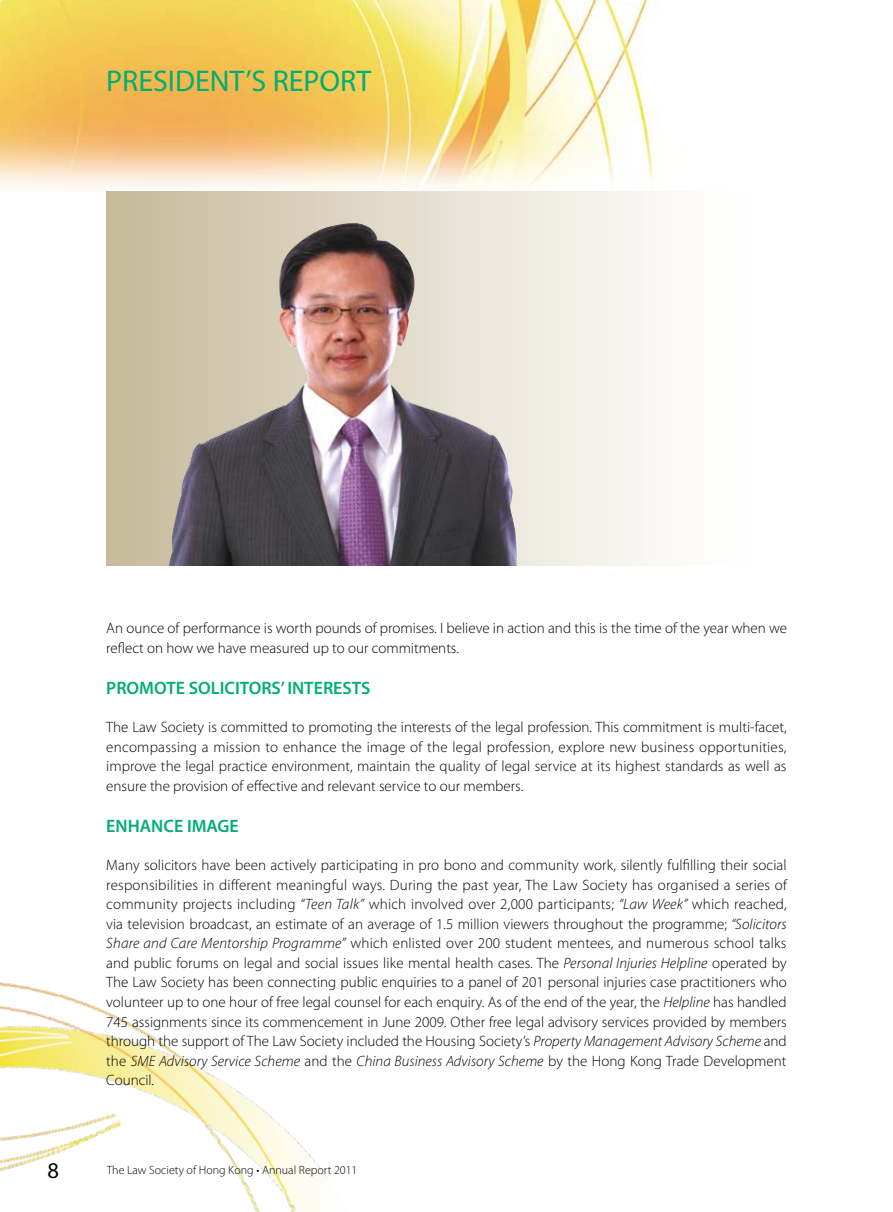
<style>
.page{position:relative;width:893px;height:1212px;background:#fff}
.page>*{position:absolute;margin:0;border:0;box-sizing:border-box;transform-origin:0 0}
.t1{font:30px "Myriad Pro";color:#00ad75}
.t2{font:600 18px "Myriad Pro";color:#00ad75}
.t3{font:300 15px/19.5px "Myriad Pro";color:#000;text-align:justify}
.t4{font:300 12px "Myriad Pro";color:#000}
.s1{font-style:italic}
</style>
<div class="page">
<img style="left:0;top:982px;width:327px;height:230px">
<img style="left:0;top:0;width:660px;height:188px">
<div style="left:107px;top:191px;width:680px;height:375px;background:linear-gradient(to right,#c7bb9d,#fff)"></div>
<img style="left:154px;top:217px;width:377px;height:349px">
<svg style="left:48px;top:1163px;width:10px;height:15px"></svg>
<h1 class="t1" style="left:106px;top:62px;width:267px">PRESIDENT’S REPORT</h1>
<p class="t3" style="left:106px;top:618px;width:682px">An ounce of performance is worth pounds of promises. I believe in action and this is the time of the year when we reflect on how we have measured up to our commitments.</p>
<p class="t2" style="left:106px;top:677px;width:266px">PROMOTE SOLICITORS’ INTERESTS</p>
<p class="t3" style="left:106px;top:717px;width:682px">The Law Society is committed to promoting the interests of the legal profession. This commitment is multi-facet, encompassing a mission to enhance the image of the legal profession, explore new business opportunities, improve the legal practice environment, maintain the quality of legal service at its highest standards as well as ensure the provision of effective and relevant service to our members.</p>
<p class="t2" style="left:106px;top:815px;width:134px">ENHANCE IMAGE</p>
<p class="t3" style="left:106px;top:855px;width:682px">Many solicitors have been actively participating in pro bono and community work, silently fulfilling their social responsibilities in different meaningful ways. During the past year, The Law Society has organised a series of community projects including <span class="s1">“Teen Talk”</span> which involved over 2,000 participants; <span class="s1">“Law Week”</span> which reached, via television broadcast, an estimate of an average of 1.5 million viewers throughout the programme; <span class="s1">“Solicitors Share and Care Mentorship Programme”</span> which enlisted over 200 student mentees, and numerous school talks and public forums on legal and social issues like mental health cases. The <span class="s1">Personal Injuries Helpline</span> operated by The Law Society has been connecting public enquiries to a panel of 201 personal injuries case practitioners who volunteer up to one hour of free legal counsel for each enquiry. As of the end of the year, the <span class="s1">Helpline</span> has handled 745 assignments since its commencement in June 2009. Other free legal advisory services provided by members through the support of The Law Society included the Housing Society’s <span class="s1">Property Management Advisory Scheme</span> and the <span class="s1">SME Advisory Service Scheme</span> and the <span class="s1">China Business Advisory Scheme</span> by the Hong Kong Trade Development Council.</p>
<p class="t4" style="left:107px;top:1163px;width:252px">The Law Society of Hong Kong • Annual Report 2011</p>
</div>
